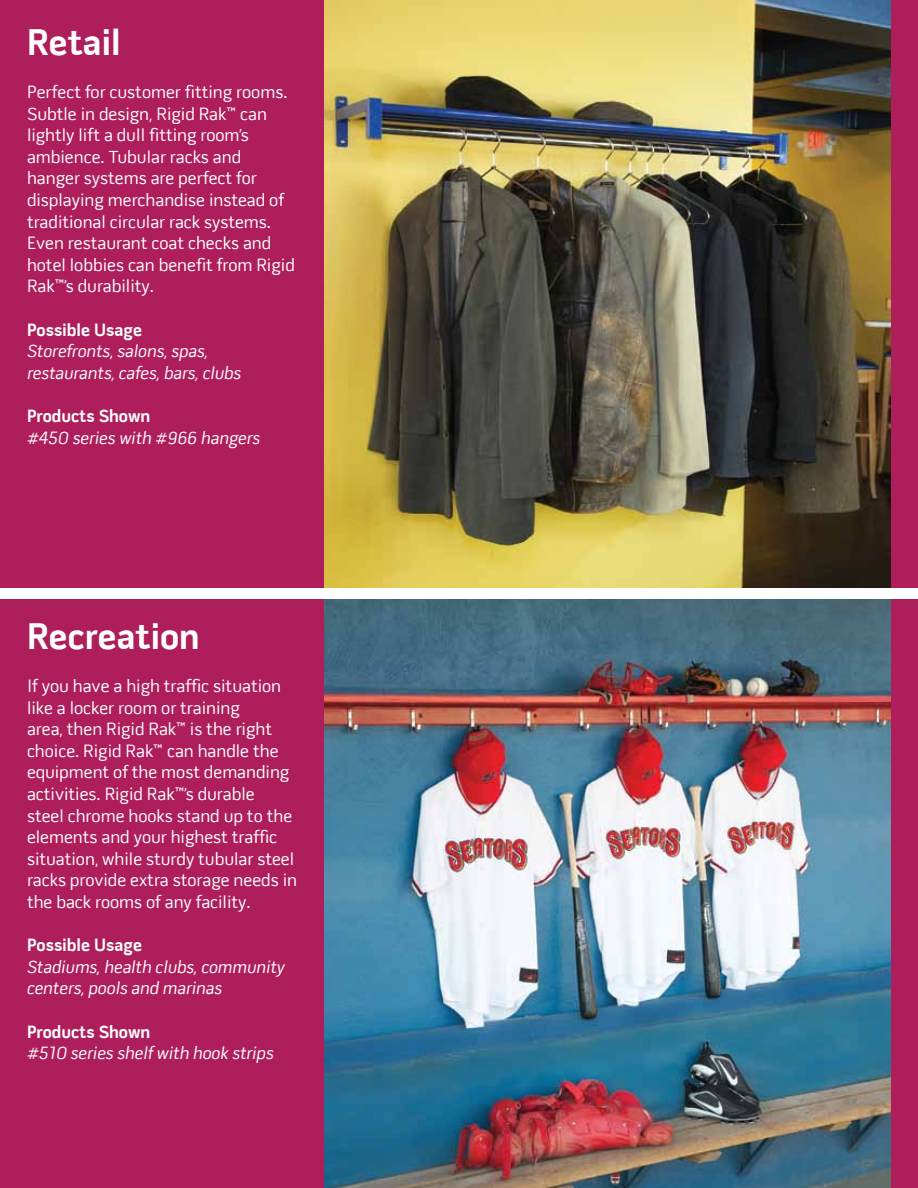
<style>
.page{position:relative;width:918px;height:1188px;background:#fff}
.page>*{position:absolute;margin:0;border:0;box-sizing:border-box;transform-origin:0 0}
.t1{font:700 37.5px "Pill Gothic 600 mg";color:#fff}
.t2{font:18px/21.6px "Pill Gothic 600 mg";color:#fff}
.t3{font:italic 18px/21.6px "Pill Gothic 600 mg";color:#fff}
.t4{font:700 18px "Pill Gothic 600 mg";color:#fff}
</style>
<div class="page">
<div style="left:0;top:0;width:324px;height:1188px;background:#ae1e5a"></div>
<img style="left:324px;top:0;width:568px;height:1188px">
<div style="left:892px;top:0;width:26px;height:1188px;background:#ae1e5a"></div>
<div style="left:0;top:589px;width:918px;height:10px;background:#fff"></div>
<h1 class="t1" style="left:27px;top:19px;width:95px">Retail</h1>
<p class="t2" style="left:27px;top:81px;width:269px">Perfect for customer fitting rooms.<br>Subtle in design, Rigid Rak™ can lightly lift a dull fitting room’s ambience. Tubular racks and hanger systems are perfect for displaying merchandise instead of traditional circular rack systems.<br>Even restaurant coat checks and hotel lobbies can benefit from Rigid<br>Rak™’s durability.</p>
<p class="t4" style="left:27px;top:318px;width:117px">Possible Usage</p>
<p class="t3" style="left:27px;top:340px;width:216px">Storefronts, salons, spas, restaurants, cafes, bars, clubs</p>
<p class="t4" style="left:27px;top:405px;width:125px">Products Shown</p>
<p class="t3" style="left:27px;top:427px;width:235px">#450 series with #966 hangers</p>
<h1 class="t1" style="left:27px;top:613px;width:174px">Recreation</h1>
<p class="t2" style="left:27px;top:675px;width:272px">If you have a high traffic situation like a locker room or training<br>area, then Rigid Rak™ is the right choice. Rigid Rak™ can handle the equipment of the most demanding activities. Rigid Rak™’s durable<br>steel chrome hooks stand up to the elements and your highest traffic situation, while sturdy tubular steel racks provide extra storage needs in the back rooms of any facility.</p>
<p class="t4" style="left:27px;top:934px;width:117px">Possible Usage</p>
<p class="t3" style="left:27px;top:956px;width:259px">Stadiums, health clubs, community centers, pools and marinas</p>
<p class="t4" style="left:27px;top:1020px;width:125px">Products Shown</p>
<p class="t3" style="left:27px;top:1042px;width:248px">#510 series shelf with hook strips</p>
</div>
